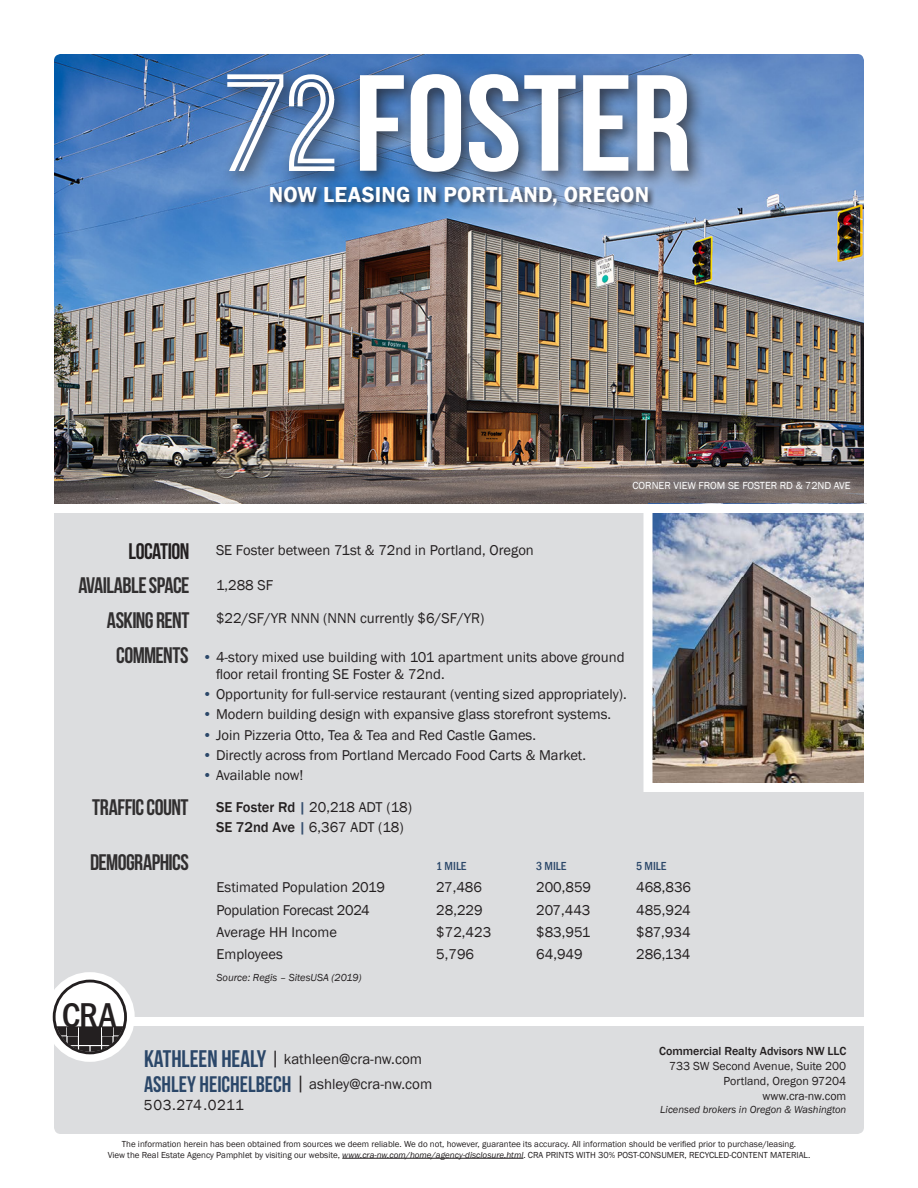
<style>
.page{position:relative;width:918px;height:1188px;background:#fff}
.page>*{position:absolute;margin:0;border:0;box-sizing:border-box;transform-origin:0 0}
.t1{font:136.5px "Bebas Neue";color:#fff;scale:1.11 1}
.t2{font:500 condensed 35.7px "Franklin Gothic";color:#231f20}
.t3{font:22.5px "Bebas Neue";letter-spacing:-.025em;color:#312f30}
.t4{font:22.5px "Bebas Neue";color:#2b4769}
.t5{font:600 22.2px "Franklin Gothic";letter-spacing:.01em;color:#fff}
.t6{font:15px "Franklin Gothic";color:#231f20}
.t7{font:15px "Franklin Gothic";letter-spacing:.02em;color:#231f20}
.t8{font:14.7px/20.1px "Franklin Gothic";color:#231f20}
.t9{font:14.7px "Franklin Gothic";letter-spacing:-.02em;color:#231f20}
.t10{font:12px/15px "Franklin Gothic";color:#231f20;text-align:right}
.t11{font:500 12px "Franklin Gothic";color:#231f20}
.t12{font:500 condensed 12px "Franklin Gothic";color:#2b4769}
.t13{font:italic 10.5px "Franklin Gothic";color:#231f20}
.t14{font:10.5px "Franklin Gothic";color:#fff}
.t15{font:9px/10.5px "Franklin Gothic";color:#231f20;text-align:center}
.s1{font-family:"Ostrich Sans";font-weight:700;font-size:131.1px}
.s2{font-family:"Bebas Neue";font-size:22.5px}
.s3{font-family:"Bebas Neue";font-size:22.5px;color:#312f30}
.s4{color:#2b4769}
.s5{font-weight:500}
.s6{font-weight:500;color:#334c6d}
.s7{font-size:35.4px}
.s8{font-family:"Bebas Neue";font-size:24px;color:#2b4769}
.s9{font-size:19.8px}
.s10{font-family:"Franklin Gothic";font-size:19.8px;color:#231f20}
.s11{font-family:"Franklin Gothic";font-size:15px;color:#231f20}
.s12{font-style:italic}
</style>
<div class="page">
<img style="left:54px;top:54px;width:810px;height:450px">
<div style="left:218px;top:65px;width:488px;height:125px;background:#231f20;opacity:.75"></div>
<div style="left:268px;top:185px;width:388px;height:28px;background:#231f20;opacity:.75"></div>
<div style="left:628px;top:476px;width:229px;height:20px;background:#fff;opacity:.75"></div>
<div style="left:54px;top:513px;width:810px;height:504px;background:#dcdddf"></div>
<img style="left:654px;top:514px;width:209px;height:268px">
<div style="left:644px;top:504px;width:229px;height:288px;border:9px solid #fff"></div>
<div style="left:54px;top:1026px;width:810px;height:108px;background:#dcdddf"></div>
<div style="left:45px;top:972px;width:90px;height:90px;border:16px solid #fff;border-radius:50%"></div>
<svg style="left:53px;top:980px;width:74px;height:74px"></svg>
<hr style="left:342px;top:1158px;width:181px;height:1px;background:#231f20">
<h1 class="t1" style="left:227px;top:49px;width:420px"><span class="s1">72</span> FOSTER</h1>
<h3 class="t5" style="left:269px;top:180px;width:382px">NOW LEASING IN PORTLAND, OREGON</h3>
<p class="t8" style="left:129px;top:541px;width:407px"><span class="s2">LOCATION</span> SE Foster between 71st &amp; 72nd in Portland, Oregon</p>
<h3 class="t3" style="left:78px;top:573px;width:196px">AVAILABLE SPACE <sup>1,288</sup> <sup>SF</sup></h3>
<p class="t14" style="left:633px;top:479px;width:219px">CORNER VIEW FROM SE FOSTER RD &amp; 72ND AVE</p>
<h3 class="t3" style="left:107px;top:608px;width:84px">ASKING RENT</h3>
<p class="t8" style="left:216px;top:648px;width:410px;line-height:17.2px;text-indent:-100px"><span class="s3">COMMENTS</span> <span class="s4">•</span> 4-story mixed use building with 101 apartment units above ground floor retail fronting SE Foster &amp; 72nd.</p>
<p class="t8" style="left:202px;top:685px;width:426px"><span class="s4">•</span> Opportunity for full-service restaurant (venting sized appropriately).</p>
<p class="t8" style="left:202px;top:705px;width:410px"><span class="s4">•</span> Modern building design with expansive glass storefront systems.</p>
<p class="t8" style="left:202px;top:725px;width:335px"><span class="s4">•</span> Join Pizzeria Otto, Tea &amp; Tea and Red Castle Games.</p>
<p class="t8" style="left:202px;top:745px;width:385px"><span class="s4">•</span> Directly across from Portland Mercado Food Carts &amp; Market.</p>
<p class="t8" style="left:202px;top:766px;width:103px"><span class="s4">•</span> Available now!</p>
<p class="t8" style="left:216px;top:609px;width:270px">$22/SF/YR NNN (NNN currently $6/SF/YR)</p>
<h3 class="t3" style="left:92px;top:795px;width:98px">TRAFFIC COUNT</h3>
<p class="t8" style="left:216px;top:798px;width:198px"><span class="s5">SE Foster Rd</span> <span class="s6">|</span> 20,218 ADT (18)<br><span class="s5">SE 72nd Ave</span> <span class="s6">|</span> 6,367 ADT (18)</p>
<h3 class="t3" style="left:90px;top:850px;width:100px">DEMOGRAPHICS</h3>
<p class="t12" style="left:436px;top:858px;width:32px">1 MILE</p>
<p class="t12" style="left:536px;top:858px;width:32px">3 MILE</p>
<p class="t12" style="left:636px;top:858px;width:32px">5 MILE</p>
<p class="t8" style="left:217px;top:877px;width:170px">Estimated Population 2019</p>
<p class="t8" style="left:436px;top:877px;width:47px">27,486</p>
<p class="t8" style="left:536px;top:877px;width:57px">200,859</p>
<p class="t8" style="left:636px;top:877px;width:57px">468,836</p>
<p class="t9" style="left:217px;top:901px;width:155px">Population Forecast 2024</p>
<p class="t8" style="left:436px;top:900px;width:48px">28,229</p>
<p class="t8" style="left:536px;top:900px;width:56px">207,443</p>
<p class="t8" style="left:636px;top:900px;width:56px">485,924</p>
<p class="t8" style="left:217px;top:923px;width:122px">Average HH Income</p>
<p class="t8" style="left:436px;top:923px;width:57px">$72,423</p>
<p class="t8" style="left:536px;top:923px;width:56px">$83,951</p>
<p class="t8" style="left:636px;top:923px;width:56px">$87,934</p>
<p class="t8" style="left:217px;top:945px;width:68px">Employees</p>
<p class="t8" style="left:436px;top:945px;width:39px">5,796</p>
<p class="t8" style="left:536px;top:945px;width:48px">64,949</p>
<p class="t8" style="left:636px;top:945px;width:56px">286,134</p>
<p class="t13" style="left:217px;top:970px;width:147px">Source: Regis – SitesUSA (2019)</p>
<h2 class="t2" style="left:62px;top:992px;width:56px"><span class="s7">C</span>RA</h2>
<p class="t6" style="left:144px;top:1049px;width:280px"><span class="s8">KATHLEEN HEALY</span> <span class="s9">|</span> kathleen@cra-nw.com</p>
<h3 class="t4" style="left:144px;top:1072px;width:290px">ASHLEY HEICHELBECH <span class="s10">|</span> <span class="s11">ashley@cra-nw.com</span></h3>
<p class="t7" style="left:144px;top:1096px;width:102px">503.274.0211</p>
<p class="t11" style="left:659px;top:1044px;width:189px">Commercial Realty Advisors NW LLC</p>
<p class="t10" style="left:669px;top:1059px;width:179px">733 SW Second Avenue, Suite 200<br>Portland, Oregon 97204 www.cra-nw.com</p>
<p class="t13" style="left:660px;top:1103px;width:188px">Licensed brokers in Oregon &amp; Washington</p>
<p class="t15" style="left:108px;top:1139px;width:704px">The information herein has been obtained from sources we deem reliable. We do not, however, guarantee its accuracy. All information should be verified prior to purchase/leasing.<br>View the Real Estate Agency Pamphlet by visiting our website, <span class="s12">www.cra-nw.com/home/agency-disclosure.html</span>. CRA PRINTS WITH 30% POST-CONSUMER, RECYCLED-CONTENT MATERIAL.</p>
</div>
